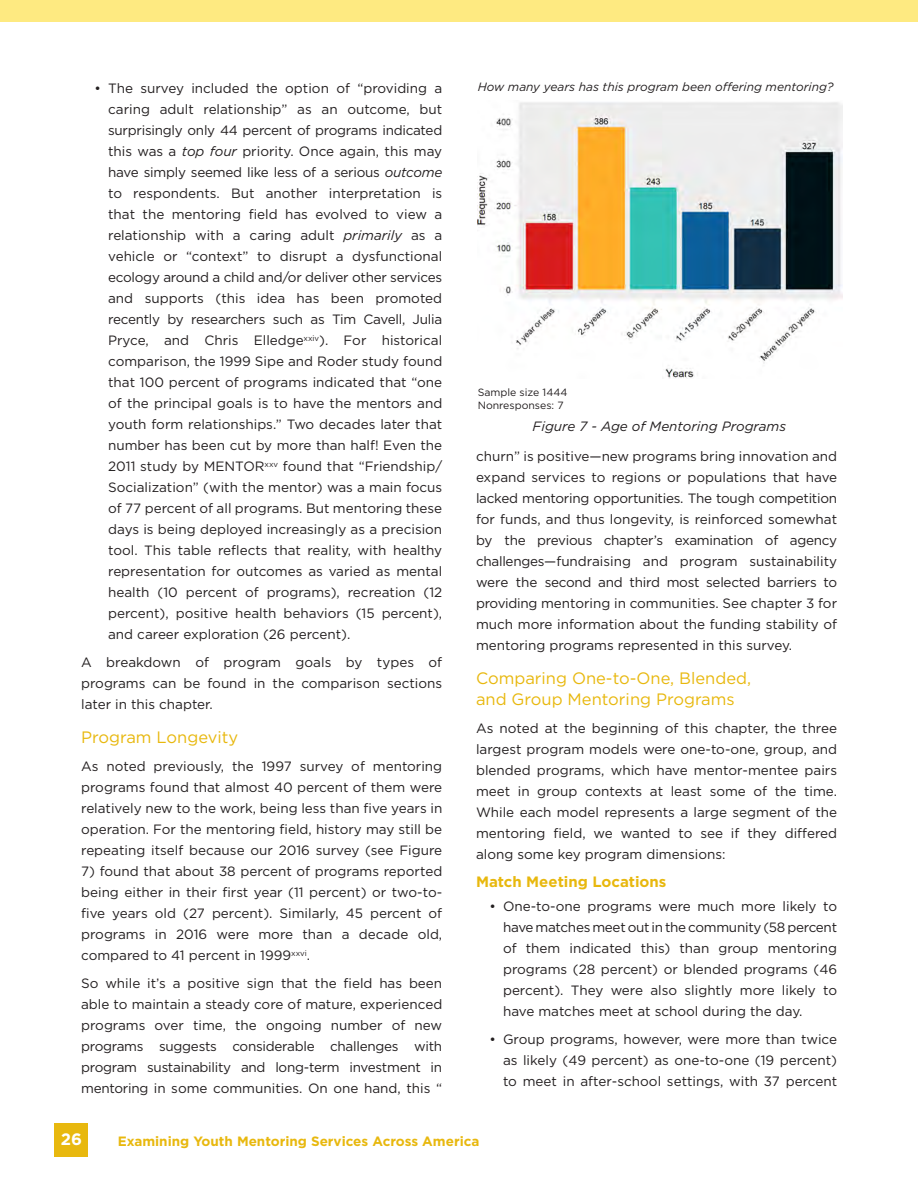
<style>
.page{position:relative;width:918px;height:1188px;background:#fff}
.page>*{position:absolute;margin:0;border:0;box-sizing:border-box;transform-origin:0 0}
.Body_Copy{font:16.5px/21px "Gotham";color:#e8b80e}
.t1{font:700 16.5px "Gotham";color:#fff}
.Body_Copy-2{font:700 15px "Gotham";color:#e8b80e}
.Body_Copy-3{font:13.5px/21px "Gotham";color:#231f20;text-align:justify}
.t2{font:700 13.5px "Gotham";color:#e8b80e}
.Body_Copy-4{font:italic 13.5px "Gotham";color:#231f20}
.Body_Copy-5{font:italic 12px "Gotham";color:#231f20}
.Body_Copy-6{font:10.5px "Gotham";color:#231f20}
.s1{font-style:italic}
</style>
<div class="page">
<div style="left:54px;top:1124px;width:34px;height:33px;background:#e8b80e"></div>
<div style="left:0;top:0;width:918px;height:22px;background:#feea81"></div>
<img style="left:478px;top:102px;width:364px;height:277px">
<p class="Body_Copy-3" style="left:108px;top:78px;width:336px;text-indent:-13px">• The survey included the option of “providing a caring adult relationship” as an outcome, but surprisingly only 44 percent of programs indicated this was a <span class="s1">top four</span> priority. Once again, this may have simply seemed like less of a serious <span class="s1">outcome </span>to respondents. But another interpretation is that the mentoring field has evolved to view a relationship with a caring adult <span class="s1">primarily</span> as a vehicle or “context” to disrupt a dysfunctional ecology around a child and/or deliver other services and supports (this idea has been promoted recently by researchers such as Tim Cavell, Julia Pryce, and Chris Elledge<sup>xxiv</sup>). For historical comparison, the 1999 Sipe and Roder study found that 100 percent of programs indicated that “one of the principal goals is to have the mentors and youth form relationships.” Two decades later that number has been cut by more than half! Even the 2011 study by MENTOR<sup>xxv</sup> found that “Friendship/ Socialization” (with the mentor) was a main focus of 77 percent of all programs. But mentoring these days is being deployed increasingly as a precision tool. This table reflects that reality, with healthy representation for outcomes as varied as mental health (10 percent of programs), recreation (12 percent), positive health behaviors (15 percent), and career exploration (26 percent).</p>
<p class="Body_Copy-3" style="left:81px;top:651px;width:363px">A breakdown of program goals by types of programs can be found in the comparison sections later in this chapter.</p>
<p class="Body_Copy" style="left:81px;top:727px;width:159px">Program Longevity</p>
<p class="Body_Copy-3" style="left:81px;top:756px;width:363px">As noted previously, the 1997 survey of mentoring programs found that almost 40 percent of them were relatively new to the work, being less than five years in operation. For the mentoring field, history may still be repeating itself because our 2016 survey (see Figure</p>
<p class="Body_Copy-3" style="left:81px;top:861px;width:363px">7) found that about 38 percent of programs reported being either in their first year (11 percent) or two-to&shy;five years old (27 percent). Similarly, 45 percent of programs in 2016 were more than a decade old, compared to 41 percent in 1999<sup>xxvi</sup>.</p>
<p class="Body_Copy-3" style="left:81px;top:972px;width:363px">So while it’s a positive sign that the field has been able to maintain a steady core of mature, experienced programs over time, the ongoing number of new programs suggests considerable challenges with program sustainability and long-term investment in mentoring in some communities. On one hand, this “</p>
<p class="Body_Copy-5" style="left:478px;top:79px;width:357px">How many years has this program been offering mentoring?</p>
<p class="Body_Copy-6" style="left:478px;top:385px;width:91px">Sample size 1444</p>
<p class="Body_Copy-6" style="left:478px;top:399px;width:87px">Nonresponses: 7</p>
<p class="Body_Copy-4" style="left:533px;top:417px;width:255px">Figure 7 - Age of Mentoring Programs</p>
<p class="Body_Copy-3" style="left:476px;top:445px;width:363px">churn” is positive—new programs bring innovation and expand services to regions or populations that have lacked mentoring opportunities. The tough competition for funds, and thus longevity, is reinforced somewhat by the previous chapter’s examination of agency challenges—fundraising and program sustainability were the second and third most selected barriers to providing mentoring in communities. See chapter 3 for much more information about the funding stability of mentoring programs represented in this survey.</p>
<p class="Body_Copy" style="left:476px;top:668px;width:277px">Comparing One-to-One, Blended, and Group Mentoring Programs</p>
<p class="Body_Copy-3" style="left:476px;top:717px;width:363px">As noted at the beginning of this chapter, the three largest program models were one-to-one, group, and blended programs, which have mentor-mentee pairs meet in group contexts at least some of the time.<br>While each model represents a large segment of the mentoring field, we wanted to see if they differed along some key program dimensions:</p>
<p class="Body_Copy-2" style="left:476px;top:872px;width:192px">Match Meeting Locations</p>
<p class="Body_Copy-3" style="left:503px;top:896px;width:336px;text-indent:-14px">• One-to-one programs were much more likely to have matches meet out in the community (58 percent of them indicated this) than group mentoring programs (28 percent) or blended programs (46 percent). They were also slightly more likely to have matches meet at school during the day.</p>
<p class="Body_Copy-3" style="left:503px;top:1028px;width:336px;text-indent:-14px">• Group programs, however, were more than twice as likely (49 percent) as one-to-one (19 percent) to meet in after-school settings, with 37 percent</p>
<p class="t1" style="left:61px;top:1129px;width:23px">26</p>
<p class="t2" style="left:118px;top:1132px;width:363px">Examining Youth Mentoring Services Across America</p>
</div>
